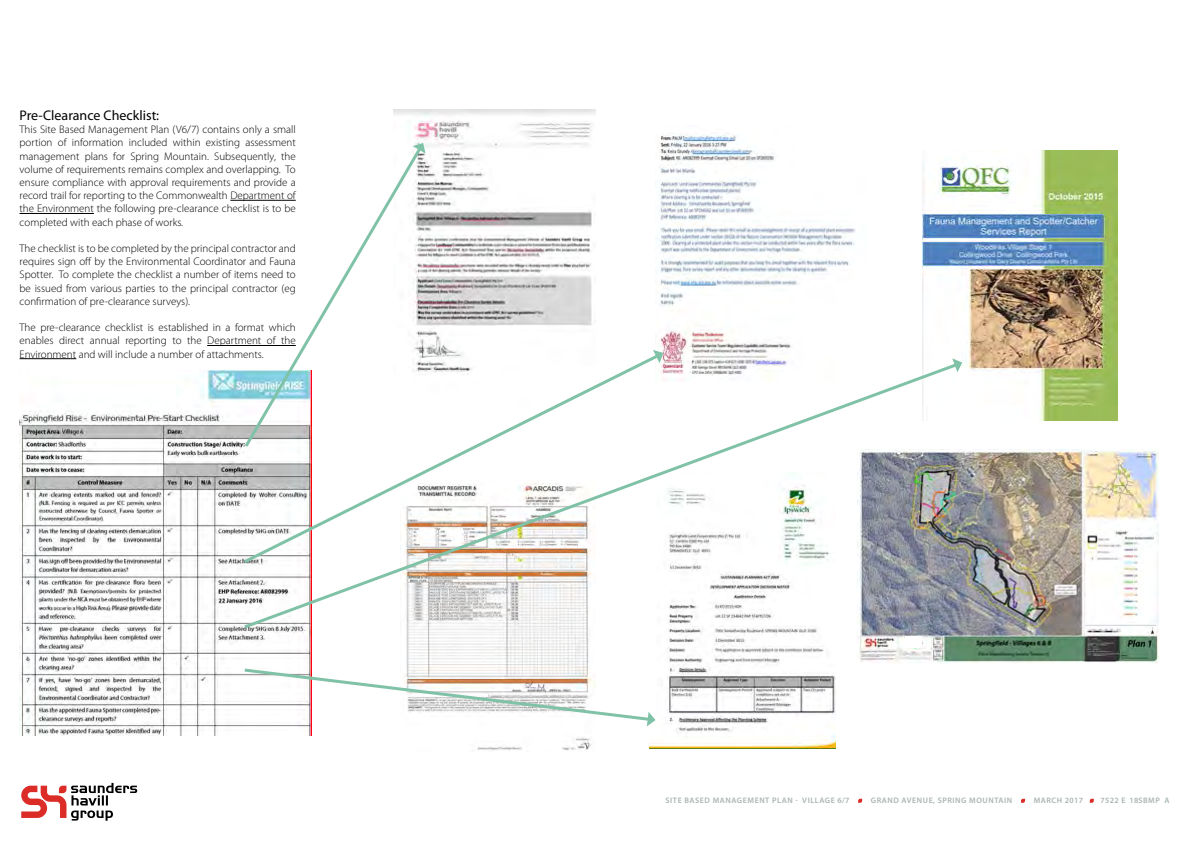
<style>
.page{position:relative;width:1191px;height:842px;background:#fff}
.page>*{position:absolute;margin:0;border:0;box-sizing:border-box;transform-origin:0 0}
.t1{font:14px "Myriad Pro";color:#000}
.t2{font:300 11px/13.2px "Myriad Pro";color:#000;text-align:justify}
.t3{font:600 8px "Myriad Pro";letter-spacing:.07em;color:#a9b5af}
</style>
<div class="page">
<svg style="left:858px;top:799px;width:4px;height:4px"></svg>
<svg style="left:1021px;top:799px;width:4px;height:4px"></svg>
<svg style="left:1089px;top:799px;width:4px;height:4px"></svg>
<svg style="left:21px;top:783px;width:116px;height:38px"></svg>
<hr style="left:230px;top:200px;width:66px;height:1px;background:#000">
<hr style="left:20px;top:213px;width:74px;height:1px;background:#000">
<hr style="left:207px;top:345px;width:89px;height:1px;background:#000">
<hr style="left:20px;top:358px;width:56px;height:1px;background:#000">
<img style="left:922px;top:150px;width:195px;height:271px">
<img style="left:20px;top:370px;width:292px;height:365px">
<img style="left:393px;top:109px;width:202px;height:242px">
<img style="left:655px;top:133px;width:201px;height:227px">
<img style="left:857px;top:450px;width:301px;height:213px">
<img style="left:406px;top:631px;width:186px;height:120px">
<img style="left:649px;top:631px;width:187px;height:117px">
<svg style="left:242px;top:143px;width:182px;height:208px"></svg>
<svg style="left:413px;top:143px;width:12px;height:11px"></svg>
<svg style="left:653px;top:350px;width:10px;height:10px"></svg>
<svg style="left:241px;top:360px;width:720px;height:271px"></svg>
<svg style="left:952px;top:358px;width:10px;height:14px"></svg>
<svg style="left:241px;top:667px;width:414px;height:59px"></svg>
<img style="left:905px;top:637px;width:16px;height:10px">
<p class="t1" style="left:20px;top:107px;width:141px">Pre-Clearance Checklist:</p>
<p class="t2" style="left:20px;top:123px;width:278px">This Site Based Management Plan (V6/7) contains only a small portion of information included within existing assessment management plans for Spring Mountain. Subsequently, the volume of requirements remains complex and overlapping. To ensure compliance with approval requirements and provide a record trail for reporting to the Commonwealth Department of the Environment the following pre-clearance checklist is to be completed with each phase of works.</p>
<p class="t2" style="left:20px;top:242px;width:278px">The checklist is to be completed by the principal contractor and requires sign off by the Environmental Coordinator and Fauna Spotter. To complete the checklist a number of items need to be issued from various parties to the principal contractor (eg confirmation of pre-clearance surveys).</p>
<p class="t2" style="left:20px;top:321px;width:278px">The pre-clearance checklist is established in a format which enables direct annual reporting to the Department of the Environment and will include a number of attachments.</p>
<p class="t3" style="left:665px;top:796px;width:185px">SITE BASED MANAGEMENT PLAN - VILLAGE 6/7</p>
<p class="t3" style="left:871px;top:796px;width:143px">GRAND AVENUE, SPRING MOUNTAIN</p>
<p class="t3" style="left:1033px;top:796px;width:51px">MARCH 2017</p>
<p class="t3" style="left:1100px;top:796px;width:27px">7522 E</p>
<p class="t3" style="left:1129px;top:796px;width:42px">18SBMP A</p>
</div>
